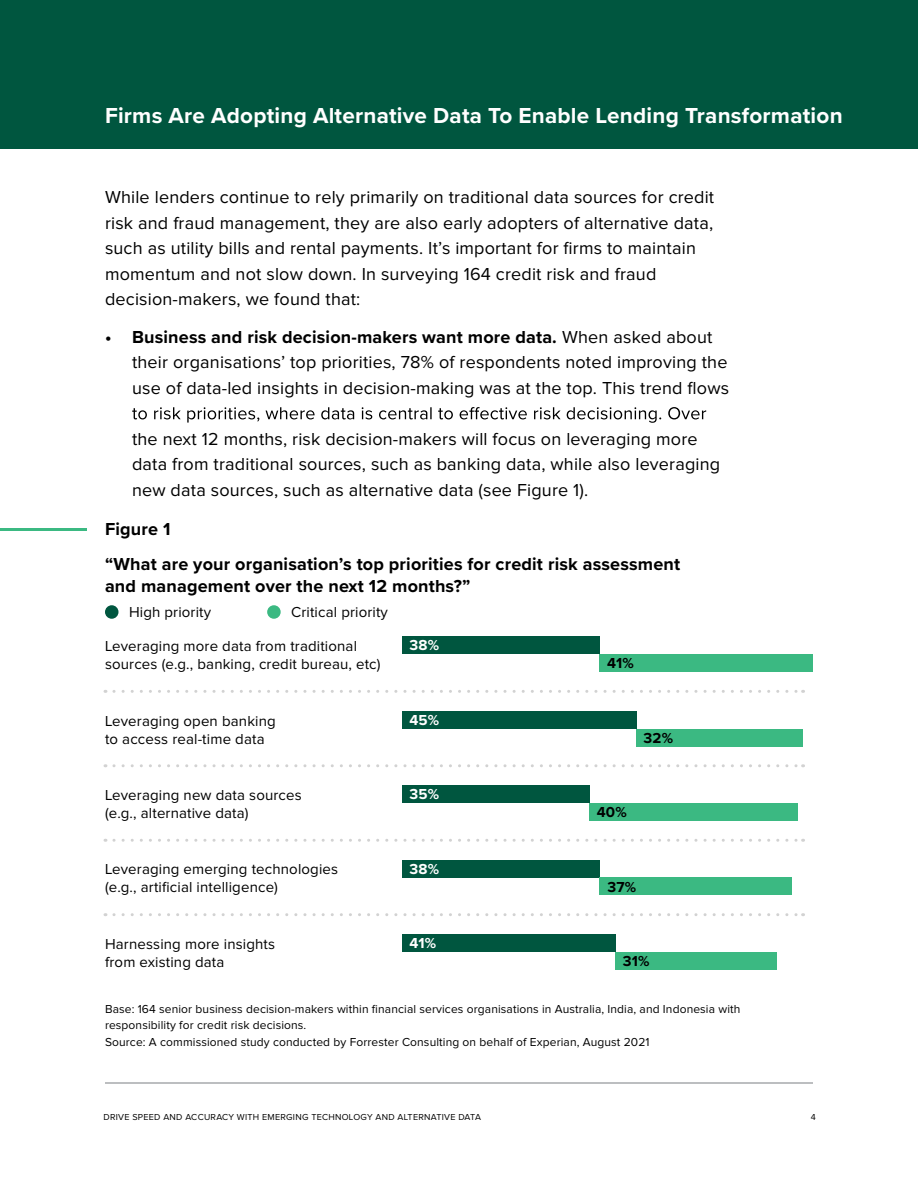
<style>
.page{position:relative;width:918px;height:1188px;background:#fff}
.page>*{position:absolute;margin:0;border:0;box-sizing:border-box;transform-origin:0 0}
.t1{font:700 22.5px "Proxima Nova";letter-spacing:.01em;color:#fff}
.t2{font:18px/25.5px "Proxima Nova";letter-spacing:.01em;color:#000}
.t3{font:700 18px/34.5px "Proxima Nova";letter-spacing:.01em;color:#000}
.t4{font:15px/18px "Proxima Nova";letter-spacing:.01em;color:#000}
.t5{font:700 15px "Proxima Nova";letter-spacing:.01em;color:#fff}
.t6{font:700 15px "Proxima Nova";letter-spacing:.01em;color:#000}
.t7{font:12px/16.5px "Proxima Nova";letter-spacing:.01em;color:#000}
.t8{font:9px "Proxima Nova";letter-spacing:.03em;color:#000}
.s1{font-weight:700}
</style>
<div class="page">
<div style="left:0;top:0;width:918px;height:148px;background:#00563f"></div>
<svg style="left:132px;top:407px;width:574px;height:16px"></svg>
<div style="left:105px;top:605px;width:13px;height:14px;background:#00563f;border-radius:50%"></div>
<div style="left:267px;top:605px;width:14px;height:14px;background:#3bb982;border-radius:50%"></div>
<hr style="left:0;top:528px;width:87px;height:3px;background:#3bb982">
<div style="left:402px;top:934px;width:213px;height:18px;background:#00563f"></div>
<div style="left:615px;top:952px;width:162px;height:18px;background:#3bb982"></div>
<div style="left:402px;top:860px;width:198px;height:18px;background:#00563f"></div>
<div style="left:600px;top:877px;width:192px;height:18px;background:#3bb982"></div>
<div style="left:402px;top:636px;width:198px;height:18px;background:#00563f"></div>
<div style="left:600px;top:654px;width:213px;height:18px;background:#3bb982"></div>
<div style="left:402px;top:711px;width:234px;height:18px;background:#00563f"></div>
<div style="left:636px;top:729px;width:167px;height:18px;background:#3bb982"></div>
<div style="left:402px;top:785px;width:187px;height:18px;background:#00563f"></div>
<div style="left:589px;top:803px;width:208px;height:18px;background:#3bb982"></div>
<svg style="left:114px;top:690px;width:690px;height:3px"></svg>
<svg style="left:114px;top:764px;width:690px;height:3px"></svg>
<svg style="left:114px;top:839px;width:690px;height:3px"></svg>
<svg style="left:114px;top:913px;width:690px;height:3px"></svg>
<hr style="left:105px;top:1082px;width:708px;height:2px;background:#a7a9ac">
<p class="t1" style="left:105px;top:98px;width:739px">Firms Are Adopting Alternative Data To Enable Lending Transformation</p>
<p class="t2" style="left:105px;top:185px;width:611px">While lenders continue to rely primarily on traditional data sources for credit risk and fraud management, they are also early adopters of alternative data, such as utility bills and rental payments. It’s important for firms to maintain momentum and not slow down. In surveying 164 credit risk and fraud decision-makers, we found that:</p>
<p class="t2" style="left:132px;top:325px;width:599px;text-indent:-27px"><span class="s1">• Business and risk decision-makers want more data.</span> When asked about their organisations’ top priorities, 78% of respondents noted improving the use of data-led insights in decision-making was at the top. This trend flows</p>
<p class="t2" style="left:132px;top:427px;width:590px">the next 12 months, risk decision-makers will focus on leveraging more data from traditional sources, such as banking data, while also leveraging new data sources, such as alternative data (see Figure 1).</p>
<p class="t3" style="left:105px;top:512px;width:577px">Figure 1<br>“What are your organisation’s top priorities for credit risk assessment</p>
<p class="t3" style="left:105px;top:569px;width:367px">and management over the next 12 months?”</p>
<p class="t4" style="left:129px;top:604px;width:84px">High priority</p>
<p class="t4" style="left:291px;top:604px;width:98px">Critical priority</p>
<p class="t4" style="left:105px;top:638px;width:277px">Leveraging more data from traditional sources (e.g., banking, credit bureau, etc)</p>
<p class="t5" style="left:410px;top:634px;width:31px">38%</p>
<p class="t6" style="left:607px;top:652px;width:28px">41%</p>
<p class="t4" style="left:105px;top:712px;width:172px">Leveraging open banking to access real-time data</p>
<p class="t5" style="left:410px;top:709px;width:31px">45%</p>
<p class="t6" style="left:644px;top:727px;width:31px">32%</p>
<p class="t4" style="left:105px;top:787px;width:198px">Leveraging new data sources (e.g., alternative data)</p>
<p class="t5" style="left:410px;top:783px;width:31px">35%</p>
<p class="t6" style="left:597px;top:801px;width:31px">40%</p>
<p class="t4" style="left:105px;top:861px;width:235px">Leveraging emerging technologies (e.g., artificial intelligence)</p>
<p class="t5" style="left:410px;top:858px;width:31px">38%</p>
<p class="t6" style="left:607px;top:875px;width:30px">37%</p>
<p class="t4" style="left:105px;top:935px;width:172px">Harnessing more insights from existing data</p>
<p class="t5" style="left:410px;top:932px;width:28px">41%</p>
<p class="t6" style="left:623px;top:950px;width:28px">31%</p>
<p class="t7" style="left:105px;top:1001px;width:637px">Base: 164 senior business decision-makers within financial services organisations in Australia, India, and Indonesia with responsibility for credit risk decisions.<br>Source: A commissioned study conducted by Forrester Consulting on behalf of Experian, August 2021</p>
<p class="t8" style="left:104px;top:1113px;width:379px">DRIVE SPEED AND ACCURACY WITH EMERGING TECHNOLOGY AND ALTERNATIVE DATA</p>
<p class="t8" style="left:811px;top:1113px;width:7px">4</p>
</div>
